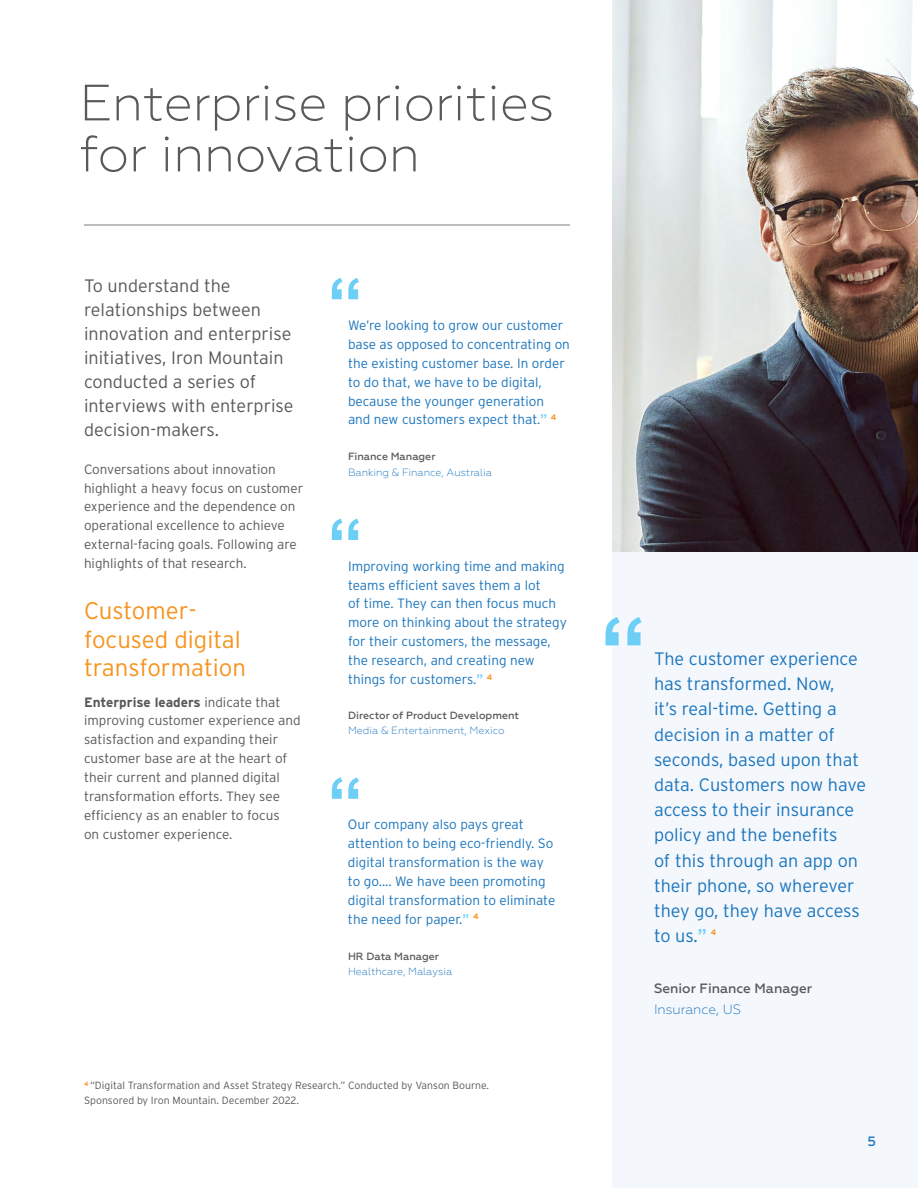
<style>
.page{position:relative;width:918px;height:1188px;background:#fff}
.page>*{position:absolute;margin:0;border:0;box-sizing:border-box;transform-origin:0 0}
.t1{font:700 95.7px "Arial";color:#6dcff6}
.t2{font:700 72px "Arial";color:#6dcff6}
.t3{font:300 51px/51px "Geometria";color:#58595b}
.t4{font:300 24px/28.8px "Interstate";color:#f7931e}
.t5{font:300 18px/25.2px "Interstate";color:#1b75bc}
.t6{font:300 18px/24px "Interstate";color:#58595b}
.t7{font:300 13.5px/18.9px "Interstate";color:#1b75bc}
.t8{font:300 13.5px/18.9px "Interstate";color:#58595b}
.t9{font:500 13.5px "Geometria";color:#58595b}
.t10{font:300 13.5px "Geometria";color:#1b75bc}
.t11{font:13.5px "Interstate";color:#1b75bc}
.t12{font:300 10.5px/14.7px "Interstate";color:#58595b}
.t13{font:300 10.5px "Geometria";color:#1b75bc}
.t14{font:500 10.5px "Geometria";color:#58595b}
.t15{font:700 7.8px "Interstate";color:#f7931e}
.s1{font-weight:700}
.s2{font-family:"Arial";font-weight:700;color:#6dcff6}
</style>
<div class="page">
<div style="left:612px;top:552px;width:306px;height:636px;background:#f4f7fc"></div>
<hr style="left:84px;top:224px;width:486px;height:1px;background:#58595b">
<img style="left:612px;top:0;width:306px;height:552px">
<h3 class="t3" style="left:80px;top:77px;width:476px">Enterprise priorities for innovation</h3>
<h3 class="t6" style="left:84px;top:273px;width:211px">To understand the relationships between innovation and enterprise initiatives, Iron Mountain conducted a series of interviews with enterprise decision-makers.</h3>
<p class="t8" style="left:84px;top:459px;width:221px">Conversations about innovation highlight a heavy focus on customer experience and the dependence on operational excellence to achieve external-facing goals. Following are highlights of that research.</p>
<h3 class="t4" style="left:84px;top:596px;width:164px">Customer&shy;focused digital transformation</h3>
<p class="t8" style="left:84px;top:692px;width:218px"><span class="s1">Enterprise leaders</span> indicate that improving customer experience and satisfaction and expanding their customer base are at the heart of their current and planned digital transformation efforts. They see efficiency as an enabler to focus<br>on customer experience.</p>
<h2 class="t2" style="left:327px;top:257px;width:37px">“</h2>
<p class="t7" style="left:348px;top:316px;width:223px">We’re looking to grow our customer base as opposed to concentrating on the existing customer base. In order to do that, we have to be digital, because the younger generation<br>and new customers expect that.<span class="s2">”</span> <sup>4</sup></p>
<p class="t14" style="left:348px;top:450px;width:89px">Finance Manager</p>
<p class="t13" style="left:348px;top:466px;width:145px">Banking &amp; Finance, Australia</p>
<h2 class="t2" style="left:327px;top:498px;width:37px">“</h2>
<p class="t7" style="left:348px;top:556px;width:220px">Improving working time and making teams efficient saves them a lot<br>of time. They can then focus much more on thinking about the strategy for their customers, the message, the research, and creating new things for customers.<span class="s2">”</span> <sup>4</sup></p>
<p class="t14" style="left:348px;top:709px;width:173px">Director of Product Development</p>
<p class="t13" style="left:348px;top:725px;width:158px">Media &amp; Entertainment, Mexico</p>
<h2 class="t2" style="left:327px;top:757px;width:37px">“</h2>
<p class="t7" style="left:348px;top:815px;width:209px">Our company also pays great attention to being eco-friendly. So digital transformation is the way to go.... We have been promoting digital transformation to eliminate the need for paper.<span class="s2">”</span> <sup>4</sup></p>
<p class="t14" style="left:348px;top:950px;width:93px">HR Data Manager</p>
<p class="t13" style="left:348px;top:966px;width:106px">Healthcare, Malaysia</p>
<p class="t12" style="left:84px;top:1078px;width:407px"><sup>4</sup> “Digital Transformation and Asset Strategy Research.” Conducted by Vanson Bourne.<br>Sponsored by Iron Mountain. December 2022.</p>
<h1 class="t1" style="left:599px;top:589px;width:49px">“</h1>
<p class="t5" style="left:654px;top:646px;width:214px">The customer experience has transformed. Now,<br>it’s real-time. Getting a decision in a matter of seconds, based upon that data. Customers now have access to their insurance policy and the benefits<br>of this through an app on their phone, so wherever they go, they have access to us.<span class="s2">”</span></p>
<p class="t15" style="left:711px;top:928px;width:7px">4</p>
<p class="t9" style="left:654px;top:981px;width:160px">Senior Finance Manager</p>
<p class="t10" style="left:654px;top:1002px;width:89px">Insurance, US</p>
<p class="t11" style="left:867px;top:1134px;width:10px">5</p>
</div>
